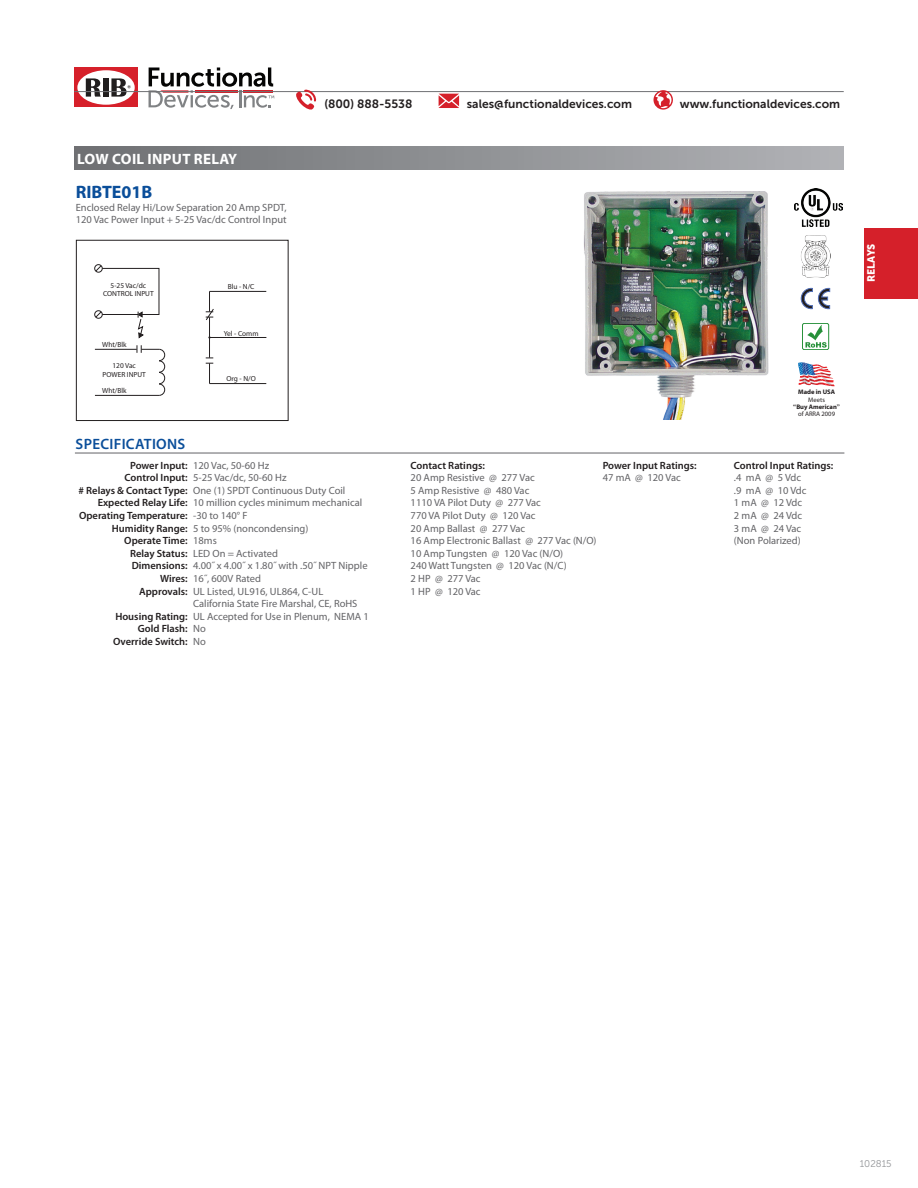
<style>
.page{position:relative;width:918px;height:1188px;background:#fff}
.page>*{position:absolute;margin:0;border:0;box-sizing:border-box;transform-origin:0 0}
.t1{font:700 18px "Myriad Pro";color:#0a4e9a}
.t2{font:700 15px "Myriad Pro";letter-spacing:.02em;color:#fff}
.t3{font:600 15px "Myriad Pro";letter-spacing:.02em;color:#0a4e9a}
.t4{font:12px "Museo Sans 700";color:#231f20}
.t5{font:10.5px/12.6px "Myriad Pro";color:#636366}
.t6{font:600 10.5px "Myriad Pro";color:#231f20}
.t7{font:10.5px "Museo Sans 900";letter-spacing:-.005em;color:#fff}
.t8{font:9.75px "Museo Sans 300";color:#939598}
.t9{font:7.35px/8.4px "Myriad Pro";color:#231f20;text-align:center}
.t10{font:700 6.6px/8.4px "Myriad Pro";color:#231f20;text-align:center}
.s1{font-weight:400}
.s2{font-family:"Adobe Garamond Pro"}
</style>
<div class="page">
<div style="left:74px;top:68px;width:64px;height:39px;background:#d6202a"></div>
<svg style="left:77px;top:70px;width:58px;height:35px"></svg>
<svg style="left:86px;top:78px;width:15px;height:19px"></svg>
<div style="left:103px;top:78px;width:5px;height:19px;background:#211e1e"></div>
<svg style="left:111px;top:78px;width:20px;height:19px"></svg>
<svg style="left:149px;top:68px;width:125px;height:41px"></svg>
<div style="left:864px;top:228px;width:54px;height:70px;background:#d5202a"></div>
<hr style="left:74px;top:91px;width:770px;height:1px;background:#6f7073">
<svg style="left:295px;top:90px;width:21px;height:20px"></svg>
<svg style="left:654px;top:90px;width:19px;height:20px"></svg>
<svg style="left:439px;top:94px;width:20px;height:14px"></svg>
<hr style="left:210px;top:291px;width:56px;height:1px;background:#231f20">
<hr style="left:210px;top:383px;width:56px;height:1px;background:#231f20">
<hr style="left:210px;top:337px;width:56px;height:1px;background:#231f20">
<div style="left:102px;top:268px;width:57px;height:47px;border:1px solid #231f20"></div>
<div style="left:94px;top:264px;width:9px;height:8px;border:1px solid #231f20;border-radius:50%"></div>
<svg style="left:95px;top:265px;width:7px;height:7px"></svg>
<div style="left:94px;top:310px;width:9px;height:9px;border:1px solid #231f20;border-radius:50%"></div>
<svg style="left:95px;top:311px;width:7px;height:7px"></svg>
<hr style="left:95px;top:395px;width:64px;height:1px;background:#231f20">
<hr style="left:95px;top:349px;width:42px;height:1px;background:#231f20">
<svg style="left:137px;top:345px;width:28px;height:51px"></svg>
<svg style="left:138px;top:312px;width:5px;height:26px"></svg>
<svg style="left:206px;top:291px;width:8px;height:93px"></svg>
<div style="left:76px;top:240px;width:212px;height:181px;border:1px solid #231f20"></div>
<img style="left:584px;top:191px;width:185px;height:229px">
<hr style="left:75px;top:453px;width:769px;height:1px;background:#636366">
<img style="left:795px;top:188px;width:47px;height:39px">
<img style="left:801px;top:235px;width:30px;height:42px">
<svg style="left:818px;top:288px;width:12px;height:21px"></svg>
<svg style="left:801px;top:288px;width:11px;height:21px"></svg>
<svg style="left:798px;top:362px;width:37px;height:24px"></svg>
<svg style="left:805px;top:325px;width:22px;height:23px"></svg>
<div style="left:802px;top:323px;width:27px;height:27px;border:1px solid #269039;border-radius:2px"></div>
<div style="left:74px;top:147px;width:770px;height:22px;background:linear-gradient(to right,#6e7073,#b1b2b6)"></div>
<p class="t2" style="left:77px;top:149px;width:162px">LOW COIL INPUT RELAY</p>
<p class="t1" style="left:76px;top:180px;width:78px">RIBTE01B</p>
<p class="t5" style="left:76px;top:201px;width:212px">Enclosed Relay Hi/Low Separation 20 Amp SPDT,<br>120 Vac Power Input + 5-25 Vac/dc Control Input</p>
<p class="t9" style="left:103px;top:281px;width:52px">5-25 Vac/dc<br>CONTROL INPUT</p>
<p class="t9" style="left:102px;top:341px;width:26px">Wht/Blk</p>
<p class="t9" style="left:103px;top:362px;width:45px">120 Vac<br>POWER INPUT</p>
<p class="t9" style="left:102px;top:386px;width:26px">Wht/Blk</p>
<p class="t3" style="left:76px;top:434px;width:111px">SPECIFICATIONS</p>
<p class="t9" style="left:228px;top:283px;width:28px">Blu - N/C</p>
<p class="t9" style="left:224px;top:329px;width:36px">Yel - Comm</p>
<p class="t9" style="left:227px;top:374px;width:31px">Org - N/O</p>
<p class="t4" style="left:324px;top:97px;width:90px">(800) 888-5538</p>
<p class="t4" style="left:467px;top:97px;width:167px">sales@functionaldevices.com</p>
<p class="t4" style="left:680px;top:97px;width:162px">www.functionaldevices.com</p>
<p class="t10" style="left:798px;top:387px;width:39px">Made in USA<br><span class="s1">Meets</span></p>
<p class="t10" style="left:793px;top:403px;width:48px;line-height:7.1px"><span class="s2">“</span>Buy American<span class="s2">” </span><span class="s1">of ARRA 2009</span></p>
<p class="t6" style="left:130px;top:458px;width:59px">Power Input:</p>
<p class="t6" style="left:125px;top:471px;width:65px">Control Input:</p>
<p class="t6" style="left:79px;top:484px;width:111px"># Relays &amp; Contact Type:</p>
<p class="t6" style="left:98px;top:496px;width:92px">Expected Relay Life:</p>
<p class="t6" style="left:79px;top:509px;width:110px">Operating Temperature:</p>
<p class="t6" style="left:112px;top:521px;width:77px">Humidity Range:</p>
<p class="t6" style="left:124px;top:534px;width:65px">Operate Time:</p>
<p class="t6" style="left:130px;top:547px;width:59px">Relay Status:</p>
<p class="t6" style="left:132px;top:559px;width:58px">Dimensions:</p>
<p class="t6" style="left:160px;top:572px;width:29px">Wires:</p>
<p class="t6" style="left:139px;top:584px;width:50px">Approvals:</p>
<p class="t6" style="left:115px;top:610px;width:74px">Housing Rating:</p>
<p class="t6" style="left:138px;top:622px;width:52px">Gold Flash:</p>
<p class="t6" style="left:113px;top:635px;width:76px">Override Switch:</p>
<p class="t5" style="left:193px;top:459px;width:78px">120 Vac, 50-60 Hz</p>
<p class="t5" style="left:193px;top:471px;width:95px">5-25 Vac/dc, 50-60 Hz</p>
<p class="t5" style="left:193px;top:484px;width:154px">One (1) SPDT Continuous Duty Coil</p>
<p class="t5" style="left:193px;top:496px;width:171px">10 million cycles minimum mechanical</p>
<p class="t5" style="left:193px;top:509px;width:56px">-30 to 140° F</p>
<p class="t5" style="left:193px;top:522px;width:117px">5 to 95% (noncondensing)</p>
<p class="t5" style="left:193px;top:534px;width:25px">18ms</p>
<p class="t5" style="left:193px;top:547px;width:86px">LED On = Activated</p>
<p class="t5" style="left:193px;top:559px;width:176px">4.00˝ x 4.00˝ x 1.80˝ with .50˝ NPT Nipple</p>
<p class="t5" style="left:193px;top:572px;width:69px">16˝, 600V Rated</p>
<p class="t5" style="left:193px;top:585px;width:132px">UL Listed, UL916, UL864, C-UL</p>
<p class="t5" style="left:193px;top:597px;width:166px">California State Fire Marshal, CE, RoHS</p>
<p class="t5" style="left:193px;top:610px;width:177px">UL Accepted for Use in Plenum, NEMA 1</p>
<p class="t5" style="left:193px;top:622px;width:14px">No</p>
<p class="t5" style="left:193px;top:635px;width:14px">No</p>
<p class="t6" style="left:411px;top:458px;width:76px">Contact Ratings:</p>
<p class="t5" style="left:411px;top:471px;width:126px">20 Amp Resistive @ 277 Vac</p>
<p class="t5" style="left:411px;top:484px;width:120px">5 Amp Resistive @ 480 Vac</p>
<p class="t5" style="left:411px;top:496px;width:132px">1110 VA Pilot Duty @ 277 Vac</p>
<p class="t5" style="left:411px;top:509px;width:126px">770 VA Pilot Duty @ 120 Vac</p>
<p class="t5" style="left:411px;top:522px;width:116px">20 Amp Ballast @ 277 Vac</p>
<p class="t5" style="left:411px;top:534px;width:187px">16 Amp Electronic Ballast @ 277 Vac (N/O)</p>
<p class="t5" style="left:411px;top:547px;width:154px">10 Amp Tungsten @ 120 Vac (N/O)</p>
<p class="t5" style="left:411px;top:559px;width:158px">240 Watt Tungsten @ 120 Vac (N/C)</p>
<p class="t5" style="left:411px;top:572px;width:71px">2 HP @ 277 Vac</p>
<p class="t5" style="left:411px;top:585px;width:71px">1 HP @ 120 Vac</p>
<p class="t6" style="left:603px;top:458px;width:95px">Power Input Ratings:</p>
<p class="t5" style="left:603px;top:471px;width:80px">47 mA @ 120 Vac</p>
<p class="t6" style="left:734px;top:458px;width:101px">Control Input Ratings:</p>
<p class="t5" style="left:734px;top:471px;width:69px">.4 mA @ 5 Vdc</p>
<p class="t5" style="left:734px;top:484px;width:74px">.9 mA @ 10 Vdc</p>
<p class="t5" style="left:734px;top:496px;width:70px">1 mA @ 12 Vdc</p>
<p class="t5" style="left:734px;top:509px;width:70px">2 mA @ 24 Vdc</p>
<p class="t5" style="left:734px;top:522px;width:69px">3 mA @ 24 Vac</p>
<p class="t5" style="left:734px;top:534px;width:68px">(Non Polarized)</p>
<p class="t7" style="left:865px;top:282px;width:40px;rotate:-90deg">RELAYS</p>
<p class="t8" style="left:860px;top:1158px;width:33px">102815</p>
</div>
